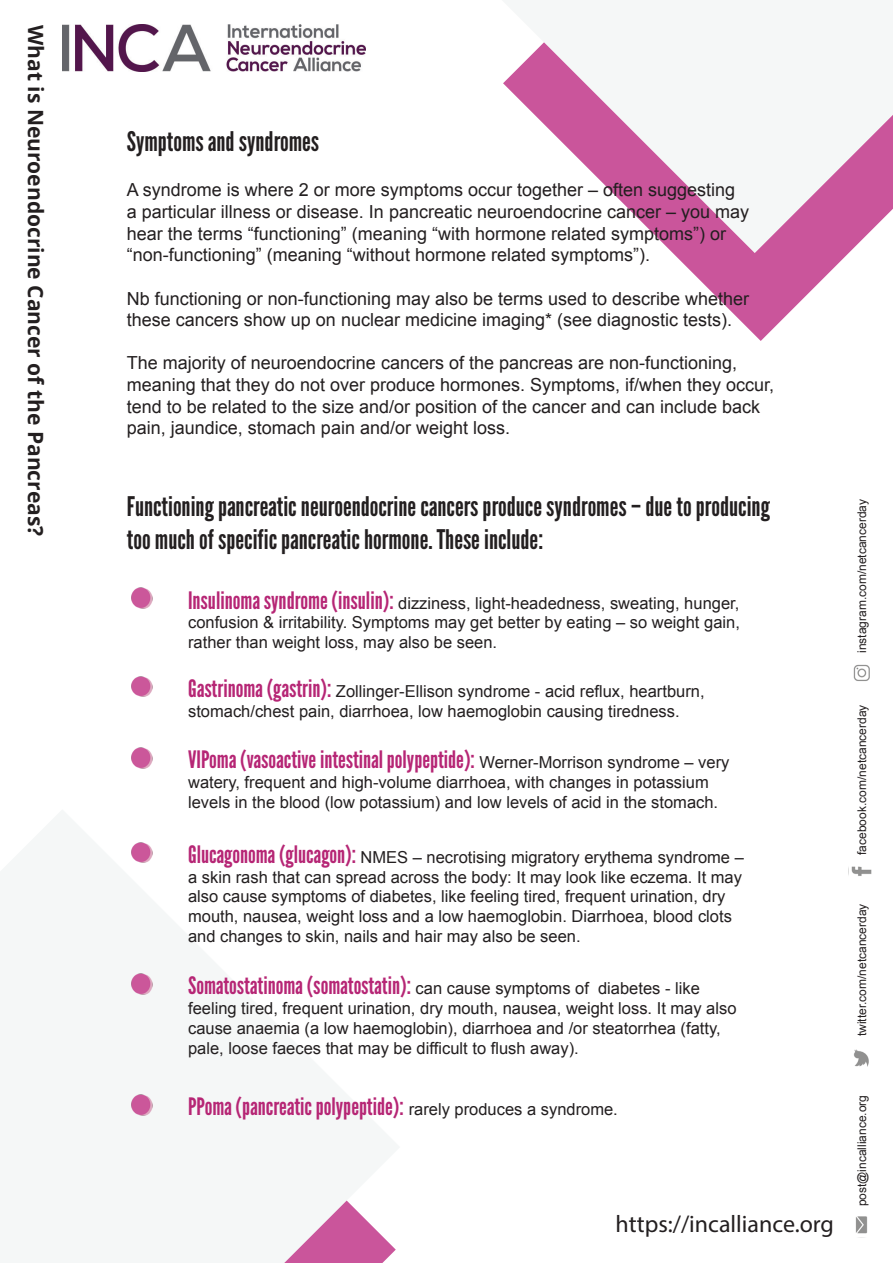
<style>
.page{position:relative;width:893px;height:1263px;background:#fff}
.page>*{position:absolute;margin:0;border:0;box-sizing:border-box;transform-origin:0 0}
.t1{font:27px/32.4px "League Gothic";color:#231f20}
.t2{font:24px "League Gothic";color:#b62675}
.t3{font:24px "Myriad Pro";color:#231f20}
.t4{font:700 21px "Open Sans";color:#231f20}
.t5{font:18px/21.6px "Arial";color:#231f20}
.t6{font:16.5px/19.8px "Arial";color:#231f20;text-align:justify}
.t7{font:12px "Arial";color:#231f20}
.s1{font-family:"League Gothic";font-size:24px;color:#b62675}
.s2{font-family:"Arial";font-size:16.5px;color:#231f20}
</style>
<div class="page">
<svg style="left:673px;top:253px;width:176px;height:88px"></svg>
<svg style="left:503px;top:42px;width:390px;height:211px;fill:#f5f7f7"></svg>
<svg style="left:137px;top:973px;width:259px;height:290px;fill:#f5f7f7"></svg>
<img style="left:62px;top:25px;width:303px;height:46px">
<img style="left:855px;top:1216px;width:13px;height:18px">
<img style="left:854px;top:1049px;width:15px;height:18px">
<img style="left:851px;top:866px;width:21px;height:10px">
<img style="left:853px;top:664px;width:17px;height:17px">
<img style="left:131px;top:588px;width:22px;height:21px">
<img style="left:131px;top:676px;width:22px;height:21px">
<img style="left:131px;top:748px;width:22px;height:21px">
<img style="left:131px;top:842px;width:22px;height:21px">
<img style="left:131px;top:974px;width:22px;height:20px">
<img style="left:131px;top:1094px;width:22px;height:21px">
<p class="t4" style="left:50px;top:25px;width:513px;rotate:90deg">What is Neuroendocrine Cancer of the Pancreas?</p>
<p class="t1" style="left:127px;top:125px;width:194px">Symptoms and syndromes</p>
<p class="t5" style="left:127px;top:180px;width:624px">A syndrome is where 2 or more symptoms occur together – often suggesting a particular illness or disease. In pancreatic neuroendocrine cancer – you may hear the terms “functioning” (meaning “with hormone related symptoms”) or “non-functioning” (meaning “without hormone related symptoms”).</p>
<p class="t5" style="left:127px;top:288px;width:624px">Nb functioning or non-functioning may also be terms used to describe whether these cancers show up on nuclear medicine imaging* (see diagnostic tests).</p>
<p class="t5" style="left:127px;top:352px;width:649px">The majority of neuroendocrine cancers of the pancreas are non-functioning, meaning that they do not over produce hormones. Symptoms, if/when they occur, tend to be related to the size and/or position of the cancer and can include back pain, jaundice, stomach pain and/or weight loss.</p>
<p class="t1" style="left:127px;top:491px;width:644px">Functioning pancreatic neuroendocrine cancers produce syndromes – due to producing too much of specific pancreatic hormone. These include:</p>
<p class="t6" style="left:188px;top:593px;width:553px"><span class="s1">Insulinoma syndrome (insulin):</span> dizziness, light-headedness, sweating, hunger, confusion &amp; irritability. Symptoms may get better by eating – so weight gain, rather than weight loss, may also be seen.</p>
<p class="t6" style="left:188px;top:681px;width:518px"><span class="s1">Gastrinoma (gastrin):</span> Zollinger-Ellison syndrome - acid reflux, heartburn, stomach/chest pain, diarrhoea, low haemoglobin causing tiredness.</p>
<p class="t2" style="left:188px;top:745px;width:543px">VIPoma (vasoactive intestinal polypeptide): <span class="s2">Werner-Morrison syndrome – very</span></p>
<p class="t6" style="left:188px;top:773px;width:522px">watery, frequent and high-volume diarrhoea, with changes in potassium</p>
<p class="t6" style="left:188px;top:792px;width:532px">levels in the blood (low potassium) and low levels of acid in the stomach.</p>
<p class="t6" style="left:188px;top:847px;width:557px"><span class="s1">Glucagonoma (glucagon):</span> NMES – necrotising migratory erythema syndrome –</p>
<p class="t6" style="left:188px;top:867px;width:555px">a skin rash that can spread across the body: It may look like eczema. It may</p>
<p class="t6" style="left:188px;top:887px;width:539px">also cause symptoms of diabetes, like feeling tired, frequent urination, dry</p>
<p class="t6" style="left:188px;top:907px;width:545px">mouth, nausea, weight loss and a low haemoglobin. Diarrhoea, blood clots</p>
<p class="t6" style="left:188px;top:926px;width:394px">and changes to skin, nails and hair may also be seen.</p>
<p class="t6" style="left:188px;top:979px;width:513px"><span class="s1">Somatostatinoma (somatostatin):</span> can cause symptoms of diabetes - like</p>
<p class="t6" style="left:188px;top:999px;width:550px">feeling tired, frequent urination, dry mouth, nausea, weight loss. It may also</p>
<p class="t6" style="left:188px;top:1018px;width:534px">cause anaemia (a low haemoglobin), diarrhoea and /or steatorrhea (fatty,</p>
<p class="t6" style="left:188px;top:1038px;width:392px">pale, loose faeces that may be difficult to flush away).</p>
<p class="t2" style="left:188px;top:1092px;width:431px">PPoma (pancreatic polypeptide): <span class="s2">rarely produces a syndrome.</span></p>
<h2 class="t3" style="left:616px;top:1209px;width:220px">https://incalliance.org</h2>
<p class="t7" style="left:854px;top:653px;width:156px;rotate:-90deg">instagram.com/netcancerday</p>
<p class="t7" style="left:854px;top:855px;width:152px;rotate:-90deg">facebook.com/netcancerday</p>
<p class="t7" style="left:854px;top:1036px;width:134px;rotate:-90deg">twitter.com/netcancerday</p>
<p class="t7" style="left:854px;top:1206px;width:113px;rotate:-90deg">post@incalliance.org</p>
</div>
